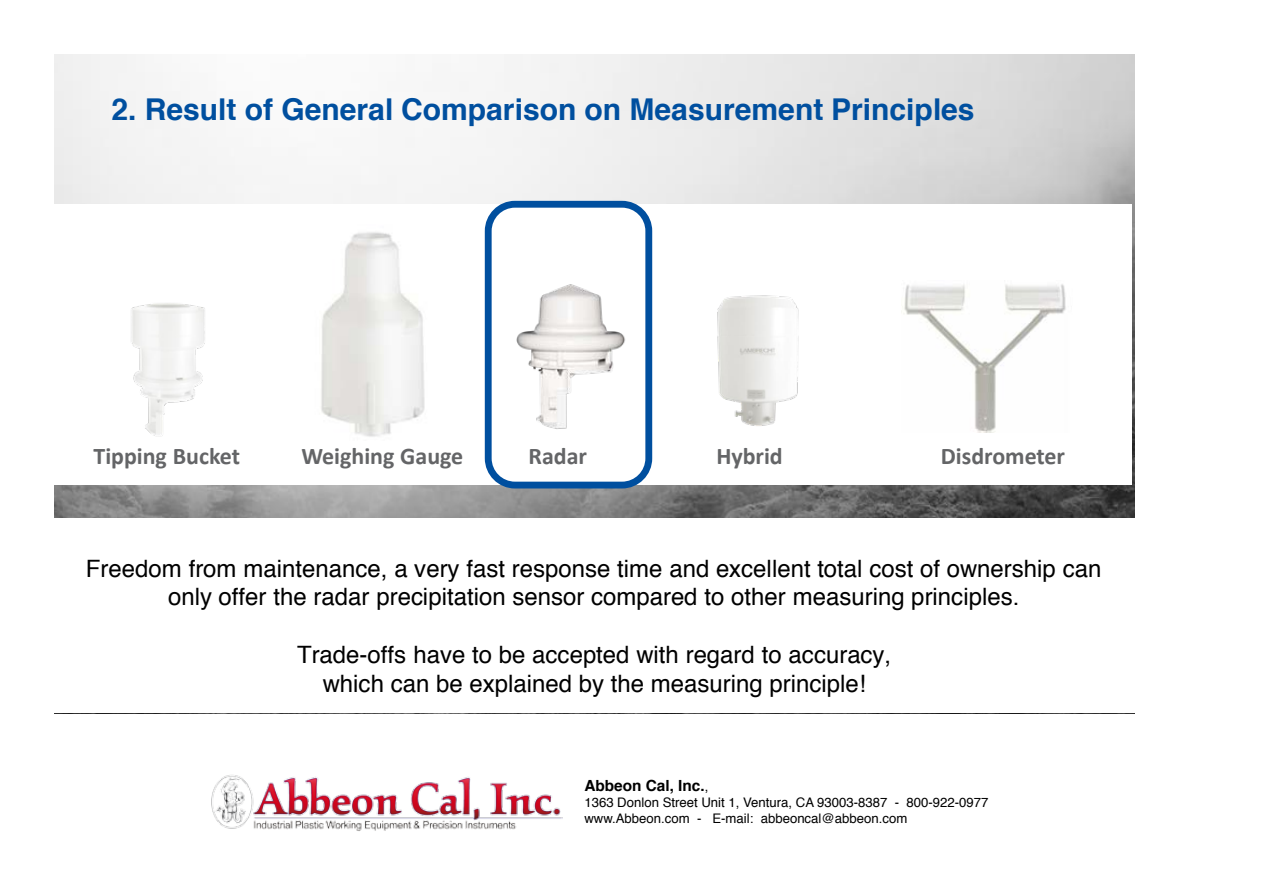
<style>
.page{position:relative;width:1263px;height:893px;background:#fff}
.page>*{position:absolute;margin:0;border:0;box-sizing:border-box;transform-origin:0 0}
.t1{font:700 30px "Helvetica";color:#004f9f}
.t2{font:24px/28.8px "Helvetica";color:#000;text-align:center}
.t3{font:700 24px "Calibri";color:#646567}
.t4{font:700 15.3px "Helvetica";color:#000}
.t5{font:13.2px/15.8px "Helvetica";color:#000}
.s1{font-weight:400;font-size:13.2px}
</style>
<div class="page">
<img style="left:54px;top:54px;width:1080px;height:464px">
<div style="left:54px;top:204px;width:1077px;height:281px;background:#fff"></div>
<img style="left:516px;top:284px;width:109px;height:145px">
<img style="left:321px;top:232px;width:104px;height:205px">
<img style="left:717px;top:295px;width:82px;height:131px">
<img style="left:131px;top:303px;width:74px;height:133px">
<img style="left:901px;top:284px;width:165px;height:149px">
<div style="left:485px;top:201px;width:167px;height:287px;border:7px solid #004f9f;border-radius:27px"></div>
<img style="left:211px;top:775px;width:351px;height:56px">
<p class="t1" style="left:112px;top:89px;width:864px">2. Result of General Comparison on Measurement Principles</p>
<p class="t3" style="left:94px;top:441px;width:148px">Tipping Bucket</p>
<p class="t3" style="left:301px;top:441px;width:163px">Weighing Gauge</p>
<p class="t3" style="left:529px;top:441px;width:60px">Radar</p>
<p class="t3" style="left:716px;top:441px;width:68px">Hybrid</p>
<p class="t3" style="left:941px;top:441px;width:126px">Disdrometer</p>
<p class="t2" style="left:86px;top:555px;width:1017px">Freedom from maintenance, a very fast response time and excellent total cost of ownership can only offer the radar precipitation sensor compared to other measuring principles.</p>
<p class="t2" style="left:297px;top:642px;width:595px">Trade-offs have to be accepted with regard to accuracy, which can be explained by the measuring principle!</p>
<p class="t4" style="left:584px;top:774px;width:125px">Abbeon Cal, Inc.<span class="s1">,</span></p>
<p class="t5" style="left:584px;top:795px;width:406px">1363 Donlon Street Unit 1, Ventura, CA 93003-8387 - 800-922-0977 www.Abbeon.com - E-mail: abbeoncal@abbeon.com</p>
</div>
